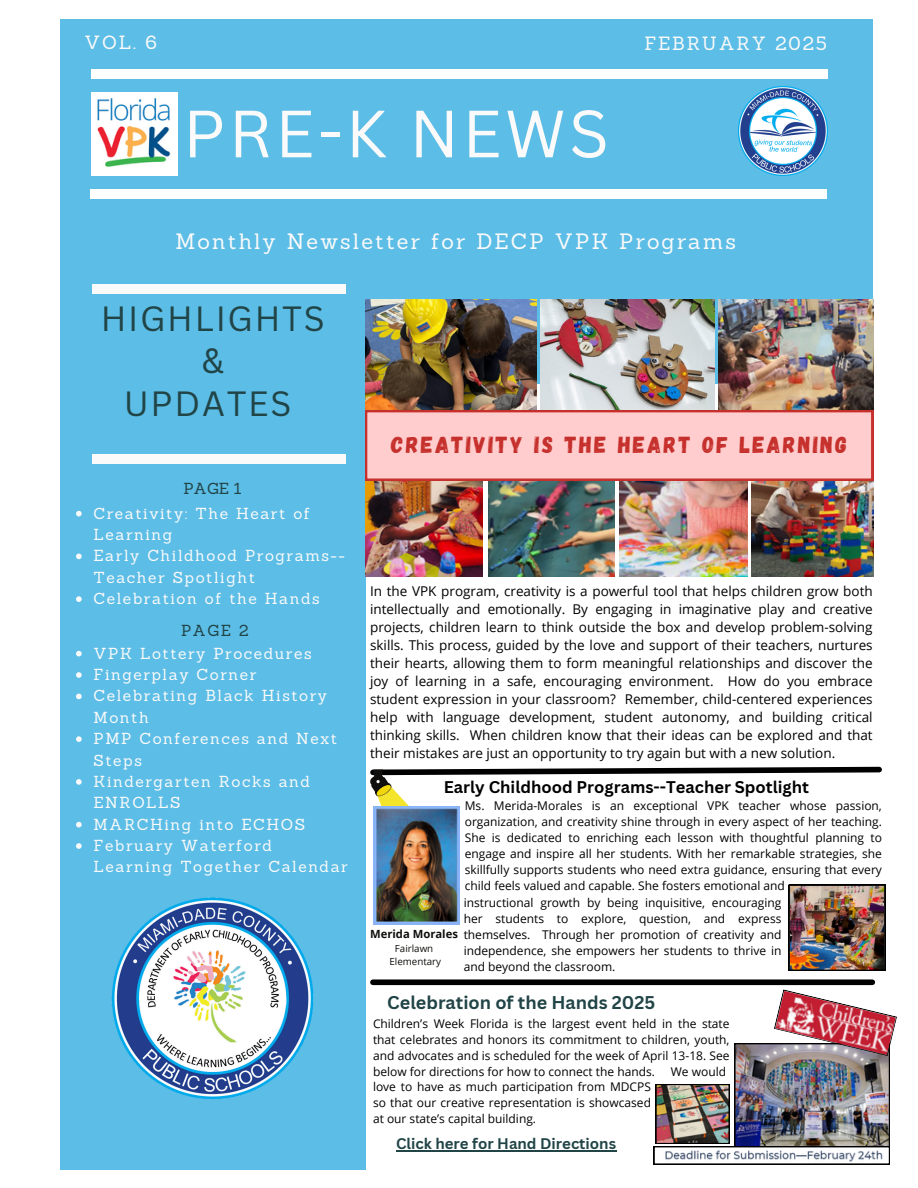
<style>
.page{position:relative;width:918px;height:1188px;background:#fff}
.page>*{position:absolute;margin:0;border:0;box-sizing:border-box;transform-origin:0 0}
.t1{font:65.25px "Canva Sans";letter-spacing:.05em;color:#fafafa}
.t2{font:34.05px/42.8px "Canva Sans";letter-spacing:.05em;color:#214446;text-align:center}
.t3{font:23.25px "Gagalin";letter-spacing:.1em;color:#c6302c}
.t4{font:21.6px "Sanchez";letter-spacing:.1em;color:#fafafa}
.t5{font:18.75px "Sanchez";color:#fafafa}
.t6{font:18.6px "Sanchez";letter-spacing:.1em;color:#fafafa}
.t7{font:700 18px "Canva Sans";color:#214446}
.t8{font:700 16.5px "Canva Sans";color:#000}
.t9{font:15.6px/21.3px "Sanchez";letter-spacing:.1em;color:#fafafa}
.t10{font:15.6px "Sanchez";letter-spacing:.05em;color:#214446}
.t11{font:700 15px "Canva Sans";color:#214446}
.t12{font:13.5px/18px "Open Sans";color:#000;text-align:justify}
.t13{font:12px/16px "Open Sans";color:#000;text-align:justify}
.t14{font:700 11.25px "Open Sans";color:#100f0d}
.t15{font:9.75px "Open Sans";color:#100f0d}
</style>
<div class="page">
<div style="left:60px;top:19px;width:813px;height:365px;background:#5cbde6"></div>
<div style="left:60px;top:378px;width:305px;height:792px;background:#5cbde6"></div>
<div style="left:91px;top:70px;width:736px;height:9px;background:#fff"></div>
<div style="left:90px;top:189px;width:737px;height:9px;background:#fff"></div>
<div style="left:92px;top:285px;width:254px;height:9px;background:#fafafa"></div>
<img style="left:92px;top:93px;width:85px;height:83px">
<img style="left:111px;top:897px;width:203px;height:203px">
<img style="left:738px;top:87px;width:89px;height:89px">
<div style="left:373px;top:979px;width:499px;height:6px;background:#000"></div>
<div style="left:92px;top:455px;width:254px;height:9px;background:#fafafa"></div>
<svg style="left:370px;top:766px;width:512px;height:40px"></svg>
<img style="left:373px;top:806px;width:87px;height:118px">
<img style="left:789px;top:885px;width:96px;height:85px">
<img style="left:654px;top:989px;width:243px;height:175px">
<img style="left:541px;top:299px;width:173px;height:111px">
<img style="left:365px;top:299px;width:171px;height:111px">
<img style="left:718px;top:299px;width:156px;height:147px">
<img style="left:365px;top:481px;width:117px;height:96px">
<img style="left:752px;top:481px;width:121px;height:95px">
<img style="left:489px;top:481px;width:126px;height:96px">
<img style="left:619px;top:481px;width:128px;height:95px">
<svg style="left:365px;top:410px;width:508px;height:71px;background:#fac0c0"></svg>
<svg style="left:76px;top:511px;width:6px;height:5px"></svg>
<svg style="left:76px;top:554px;width:6px;height:5px"></svg>
<svg style="left:76px;top:596px;width:6px;height:6px"></svg>
<svg style="left:76px;top:651px;width:6px;height:5px"></svg>
<svg style="left:76px;top:672px;width:6px;height:6px"></svg>
<svg style="left:76px;top:694px;width:6px;height:5px"></svg>
<svg style="left:76px;top:736px;width:6px;height:6px"></svg>
<svg style="left:76px;top:779px;width:6px;height:6px"></svg>
<svg style="left:76px;top:822px;width:6px;height:5px"></svg>
<svg style="left:76px;top:843px;width:6px;height:6px"></svg>
<hr style="left:396px;top:1150px;width:220px;height:1px;background:#214446">
<h5 class="t5" style="left:85px;top:31px;width:74px">VOL. 6</h5>
<p class="t6" style="left:644px;top:31px;width:184px">FEBRUARY 2025</p>
<h1 class="t1" style="left:183px;top:88px;width:427px">PRE-K NEWS</h1>
<h4 class="t4" style="left:176px;top:227px;width:562px">Monthly Newsletter for DECP VPK Programs</h4>
<h5 class="t2" style="left:101px;top:296px;width:225px">HIGHLIGHTS &amp;<br>UPDATES</h5>
<p class="t10" style="left:184px;top:479px;width:60px">PAGE 1</p>
<p class="t9" style="left:94px;top:502px;width:218px">Creativity: The Heart of<br>Learning</p>
<p class="t9" style="left:94px;top:545px;width:253px">Early Childhood Programs--<br>Teacher Spotlight</p>
<p class="t9" style="left:94px;top:588px;width:228px">Celebration of the Hands</p>
<p class="t10" style="left:181px;top:620px;width:69px">PAGE 2</p>
<h2 class="t9" style="left:94px;top:642px;width:220px">VPK Lottery Procedures</h2>
<p class="t9" style="left:94px;top:664px;width:164px">Fingerplay Corner</p>
<p class="t9" style="left:94px;top:685px;width:235px">Celebrating Black History<br>Month</p>
<p class="t9" style="left:94px;top:728px;width:245px">PMP Conferences and Next<br>Steps</p>
<p class="t9" style="left:94px;top:771px;width:218px">Kindergarten Rocks and<br>ENROLLS</p>
<p class="t9" style="left:94px;top:813px;width:213px">MARCHing into ECHOS</p>
<p class="t9" style="left:94px;top:835px;width:256px">February Waterford<br>Learning Together Calendar</p>
<p class="t3" style="left:391px;top:430px;width:457px">CREATIVITY IS THE HEART OF LEARNING</p>
<p class="t12" style="left:370px;top:582px;width:504px">In the VPK program, creativity is a powerful tool that helps children grow both intellectually and emotionally. By engaging in imaginative play and creative projects, children learn to think outside the box and develop problem-solving skills. This process, guided by the love and support of their teachers, nurtures their hearts, allowing them to form meaningful relationships and discover the joy of learning in a safe, encouraging environment. How do you embrace student expression in your classroom? Remember, child-centered experiences help with language development, student autonomy, and building critical thinking skills. When children know that their ideas can be explored and that their mistakes are just an opportunity to try again but with a new solution.</p>
<p class="t8" style="left:444px;top:775px;width:367px">Early Childhood Programs--Teacher Spotlight</p>
<p class="t13" style="left:465px;top:798px;width:419px">Ms. Merida-Morales is an exceptional VPK teacher whose passion, organization, and creativity shine through in every aspect of her teaching.<br>She is dedicated to enriching each lesson with thoughtful planning to engage and inspire all her students. With her remarkable strategies, she skillfully supports students who need extra guidance, ensuring that every child feels valued and capable. She fosters emotional and</p>
<p class="t14" style="left:370px;top:926px;width:89px">Merida Morales</p>
<p class="t15" style="left:395px;top:941px;width:40px">Fairlawn</p>
<p class="t15" style="left:389px;top:954px;width:53px">Elementary</p>
<p class="t13" style="left:464px;top:894px;width:319px">instructional growth by being inquisitive, encouraging her students to explore, question, and express themselves. Through her promotion of creativity and independence, she empowers her students to thrive in and beyond the classroom.</p>
<p class="t7" style="left:387px;top:990px;width:269px">Celebration of the Hands 2025</p>
<p class="t13" style="left:373px;top:1015px;width:358px">Children’s Week Florida is the largest event held in the state that celebrates and honors its commitment to children, youth, and advocates and is scheduled for the week of April 13-18. See below for directions for how to connect the hands.</p>
<p class="t13" style="left:671px;top:1063px;width:57px">We would</p>
<h3 class="t13" style="left:373px;top:1079px;width:280px">love to have as much participation from MDCPS so that our creative representation is showcased at our state’s capital building.</h3>
<p class="t11" style="left:396px;top:1133px;width:222px">Click here for Hand Directions</p>
</div>
